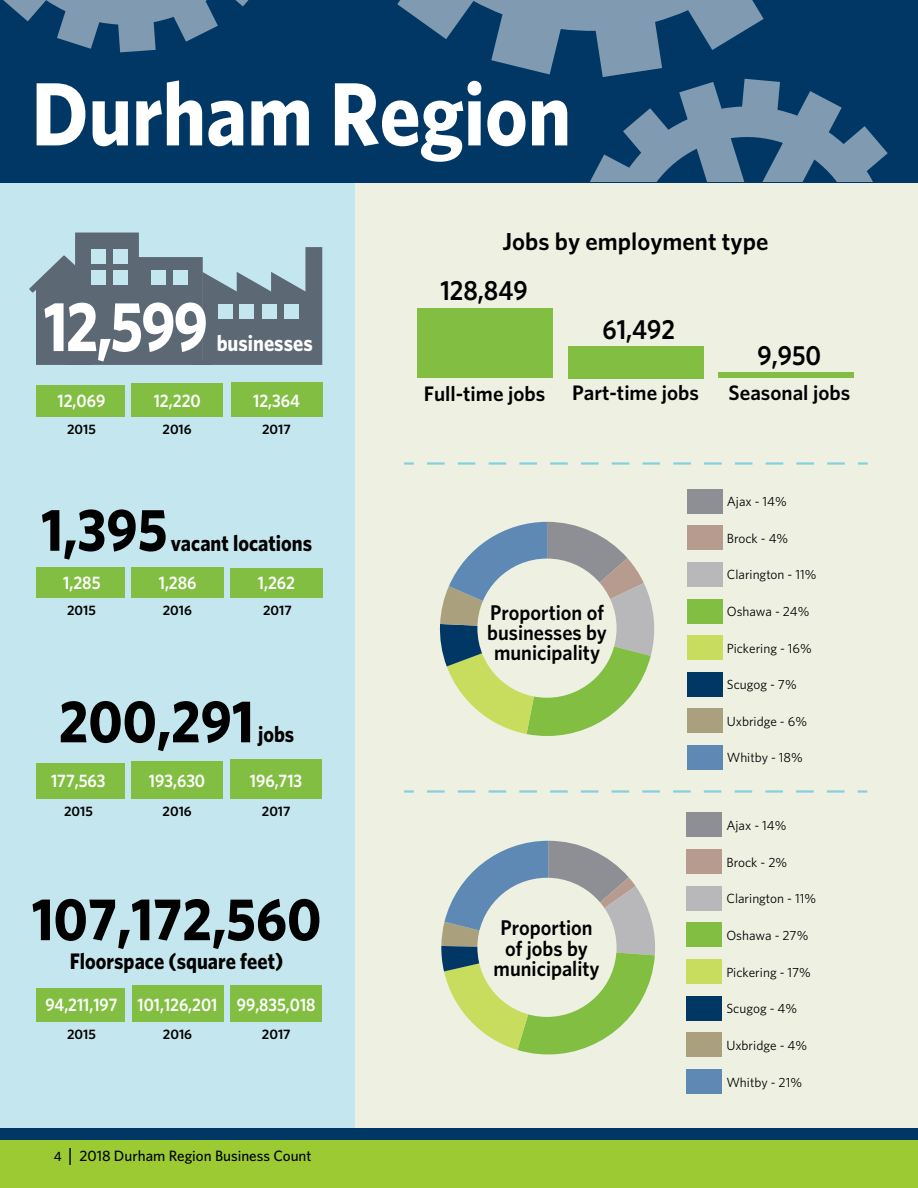
<style>
.page{position:relative;width:918px;height:1188px;background:#fff}
.page>*{position:absolute;margin:0;border:0;box-sizing:border-box;transform-origin:0 0}
.t1{font:700 90px "Whitney";color:#fff;scale:.9 1}
.t2{font:700 70.5px "Whitney";color:#fff;scale:.84 1}
.t3{font:700 60px "Whitney";color:#000;scale:.9 1}
.t4{font:600 27.75px "Whitney";color:#000;scale:.9 1}
.t5{font:600 24.6px "Whitney";color:#000}
.t6{font:700 22.5px "Whitney";color:#000;scale:.9 1}
.t7{font:700 22.5px "Whitney";color:#fff;scale:.9 1}
.t8{font:600 21.3px/20.2px "Whitney";color:#000;text-align:center;scale:.95 1}
.t9{font:600 21px "Whitney";color:#000}
.t10{font:600 18.15px "Whitney";color:#fff;scale:.9 1}
.t11{font:600 18.15px "Whitney";color:#fff;scale:.89 1}
.t12{font:500 15px "Whitney";color:#000}
.t13{font:600 13.8px "Whitney";color:#000}
.t14{font:13.35px "Whitney HTF";color:#000}
.s1{font-size:13.5px}
.s2{font-family:"Arial";font-weight:400;font-size:18px}
</style>
<div class="page">
<div style="left:0;top:90px;width:918px;height:1044px;background:#eef1e2"></div>
<svg style="left:441px;top:841px;width:214px;height:214px"></svg>
<svg style="left:439px;top:522px;width:215px;height:214px"></svg>
<div style="left:0;top:0;width:355px;height:1188px;background:#c4e7ef"></div>
<div style="left:0;top:1139px;width:918px;height:49px;background:#9bca33"></div>
<div style="left:0;top:1128px;width:918px;height:11px;background:#003764"></div>
<div style="left:687px;top:489px;width:35px;height:24px;background:#8e8f94"></div>
<div style="left:687px;top:526px;width:35px;height:24px;background:#b79b8e"></div>
<div style="left:687px;top:562px;width:35px;height:25px;background:#b8b8bb"></div>
<div style="left:687px;top:599px;width:35px;height:24px;background:#81be41"></div>
<div style="left:687px;top:635px;width:35px;height:25px;background:#c8dc5d"></div>
<div style="left:687px;top:672px;width:35px;height:24px;background:#003764"></div>
<div style="left:687px;top:709px;width:35px;height:24px;background:#aba07e"></div>
<div style="left:687px;top:745px;width:35px;height:25px;background:#5d89b4"></div>
<div style="left:36px;top:567px;width:89px;height:31px;background:#81be41"></div>
<svg style="left:29px;top:233px;width:293px;height:132px"></svg>
<div style="left:113px;top:249px;width:15px;height:15px;background:#c4e7ef"></div>
<div style="left:113px;top:270px;width:15px;height:15px;background:#c4e7ef"></div>
<div style="left:91px;top:249px;width:15px;height:15px;background:#c4e7ef"></div>
<div style="left:91px;top:270px;width:15px;height:15px;background:#c4e7ef"></div>
<div style="left:173px;top:270px;width:15px;height:15px;background:#c4e7ef"></div>
<div style="left:151px;top:270px;width:15px;height:15px;background:#c4e7ef"></div>
<div style="left:132px;top:567px;width:92px;height:31px;background:#81be41"></div>
<svg style="left:405px;top:790px;width:8px;height:3px"></svg>
<svg style="left:428px;top:790px;width:417px;height:3px"></svg>
<svg style="left:859px;top:790px;width:7px;height:3px"></svg>
<svg style="left:405px;top:462px;width:8px;height:3px"></svg>
<svg style="left:428px;top:462px;width:417px;height:3px"></svg>
<svg style="left:859px;top:462px;width:8px;height:3px"></svg>
<div style="left:418px;top:308px;width:135px;height:70px;background:#81be41"></div>
<div style="left:568px;top:346px;width:136px;height:32px;background:#81be41"></div>
<div style="left:719px;top:373px;width:135px;height:5px;background:#81be41"></div>
<div style="left:477px;top:559px;width:140px;height:139px;background:#eef1e2;border-radius:50%"></div>
<div style="left:687px;top:813px;width:35px;height:24px;background:#8e8f94"></div>
<div style="left:687px;top:849px;width:35px;height:25px;background:#b79b8e"></div>
<div style="left:687px;top:886px;width:35px;height:24px;background:#b8b8bb"></div>
<div style="left:687px;top:923px;width:35px;height:24px;background:#81be41"></div>
<div style="left:687px;top:959px;width:35px;height:25px;background:#c8dc5d"></div>
<div style="left:687px;top:996px;width:35px;height:24px;background:#003764"></div>
<div style="left:687px;top:1033px;width:35px;height:24px;background:#aba07e"></div>
<div style="left:687px;top:1069px;width:35px;height:25px;background:#5d89b4"></div>
<div style="left:477px;top:878px;width:140px;height:139px;background:#eef1e2;border-radius:50%"></div>
<div style="left:36px;top:385px;width:89px;height:32px;background:#81be41"></div>
<div style="left:132px;top:384px;width:91px;height:33px;background:#81be41"></div>
<div style="left:36px;top:763px;width:89px;height:35px;background:#81be41"></div>
<div style="left:132px;top:761px;width:91px;height:37px;background:#81be41"></div>
<div style="left:36px;top:988px;width:89px;height:34px;background:#81be41"></div>
<div style="left:132px;top:985px;width:92px;height:37px;background:#81be41"></div>
<div style="left:230px;top:568px;width:92px;height:30px;background:#81be41"></div>
<div style="left:231px;top:383px;width:91px;height:34px;background:#81be41"></div>
<div style="left:231px;top:759px;width:91px;height:39px;background:#81be41"></div>
<div style="left:231px;top:985px;width:91px;height:37px;background:#81be41"></div>
<div style="left:0;top:0;width:918px;height:183px;background:#003764"></div>
<svg style="left:397px;top:0;width:367px;height:77px"></svg>
<svg style="left:590px;top:79px;width:298px;height:102px"></svg>
<svg style="left:3px;top:0;width:246px;height:52px"></svg>
<h1 class="t1" style="left:31px;top:54px;width:601px">Durham Region</h1>
<h2 class="t2" style="left:43px;top:279px;width:197px">12,599</h2>
<h3 class="t7" style="left:217px;top:328px;width:108px">businesses</h3>
<h3 class="t10" style="left:58px;top:389px;width:55px">12,069</h3>
<h3 class="t10" style="left:154px;top:389px;width:54px">12,220</h3>
<p class="t13" style="left:67px;top:420px;width:30px">2015</p>
<p class="t13" style="left:163px;top:420px;width:31px">2016</p>
<h3 class="t10" style="left:253px;top:389px;width:54px">12,364</h3>
<p class="t13" style="left:262px;top:420px;width:30px">2017</p>
<h3 class="t3" style="left:41px;top:490px;width:142px">1,395</h3>
<h3 class="t6" style="left:171px;top:528px;width:159px">vacant locations</h3>
<h3 class="t10" style="left:63px;top:571px;width:43px">1,285</h3>
<h3 class="t10" style="left:159px;top:571px;width:44px">1,286</h3>
<p class="t13" style="left:67px;top:601px;width:30px">2015</p>
<p class="t13" style="left:163px;top:601px;width:31px">2016</p>
<h3 class="t10" style="left:258px;top:571px;width:43px">1,262</h3>
<p class="t13" style="left:263px;top:601px;width:30px">2017</p>
<h3 class="t3" style="left:59px;top:681px;width:218px">200,291</h3>
<h3 class="t6" style="left:258px;top:719px;width:42px">jobs</h3>
<h3 class="t10" style="left:51px;top:768px;width:62px">177,563</h3>
<h3 class="t10" style="left:149px;top:768px;width:64px">193,630</h3>
<p class="t13" style="left:64px;top:802px;width:30px">2015</p>
<p class="t13" style="left:163px;top:802px;width:31px">2016</p>
<h3 class="t10" style="left:250px;top:768px;width:60px">196,713</h3>
<p class="t13" style="left:262px;top:802px;width:30px">2017</p>
<h3 class="t3" style="left:32px;top:879px;width:323px">107,172,560</h3>
<h3 class="t6" style="left:70px;top:946px;width:239px">Floorspace (square feet)</h3>
<h3 class="t11" style="left:45px;top:993px;width:195px">94,211,197 101,126,201</h3>
<p class="t13" style="left:67px;top:1025px;width:30px">2015</p>
<p class="t13" style="left:163px;top:1025px;width:31px">2016</p>
<h3 class="t11" style="left:237px;top:993px;width:90px">99,835,018</h3>
<p class="t13" style="left:262px;top:1025px;width:30px">2017</p>
<p class="t12" style="left:54px;top:1145px;width:259px"><span class="s1">4</span> <span class="s2">|</span> 2018 Durham Region Business Count</p>
<h3 class="t5" style="left:503px;top:225px;width:267px">Jobs by employment type</h3>
<h3 class="t4" style="left:440px;top:272px;width:98px">128,849</h3>
<h3 class="t4" style="left:602px;top:311px;width:82px">61,492</h3>
<h3 class="t4" style="left:758px;top:337px;width:72px">9,950</h3>
<h3 class="t9" style="left:424px;top:380px;width:123px">Full-time jobs</h3>
<h3 class="t9" style="left:572px;top:379px;width:128px">Part-time jobs</h3>
<h3 class="t9" style="left:729px;top:379px;width:123px">Seasonal jobs</h3>
<h3 class="t8" style="left:487px;top:602px;width:128px">Proportion of businesses by municipality</h3>
<h3 class="t8" style="left:494px;top:917px;width:113px">Proportion of jobs by municipality</h3>
<p class="t14" style="left:727px;top:494px;width:62px">Ajax - 14%</p>
<p class="t14" style="left:727px;top:530px;width:63px">Brock - 4%</p>
<p class="t14" style="left:727px;top:567px;width:91px">Clarington - 11%</p>
<p class="t14" style="left:727px;top:603px;width:84px">Oshawa - 24%</p>
<p class="t14" style="left:727px;top:640px;width:87px">Pickering - 16%</p>
<p class="t14" style="left:727px;top:677px;width:71px">Scugog - 7%</p>
<p class="t14" style="left:727px;top:713px;width:82px">Uxbridge - 6%</p>
<p class="t14" style="left:727px;top:750px;width:78px">Whitby - 18%</p>
<p class="t14" style="left:726px;top:817px;width:62px">Ajax - 14%</p>
<p class="t14" style="left:726px;top:854px;width:62px">Brock - 2%</p>
<p class="t14" style="left:726px;top:891px;width:91px">Clarington - 11%</p>
<p class="t14" style="left:726px;top:927px;width:84px">Oshawa - 27%</p>
<p class="t14" style="left:726px;top:964px;width:86px">Pickering - 17%</p>
<p class="t14" style="left:726px;top:1001px;width:72px">Scugog - 4%</p>
<p class="t14" style="left:726px;top:1037px;width:82px">Uxbridge - 4%</p>
<p class="t14" style="left:726px;top:1074px;width:77px">Whitby - 21%</p>
</div>
